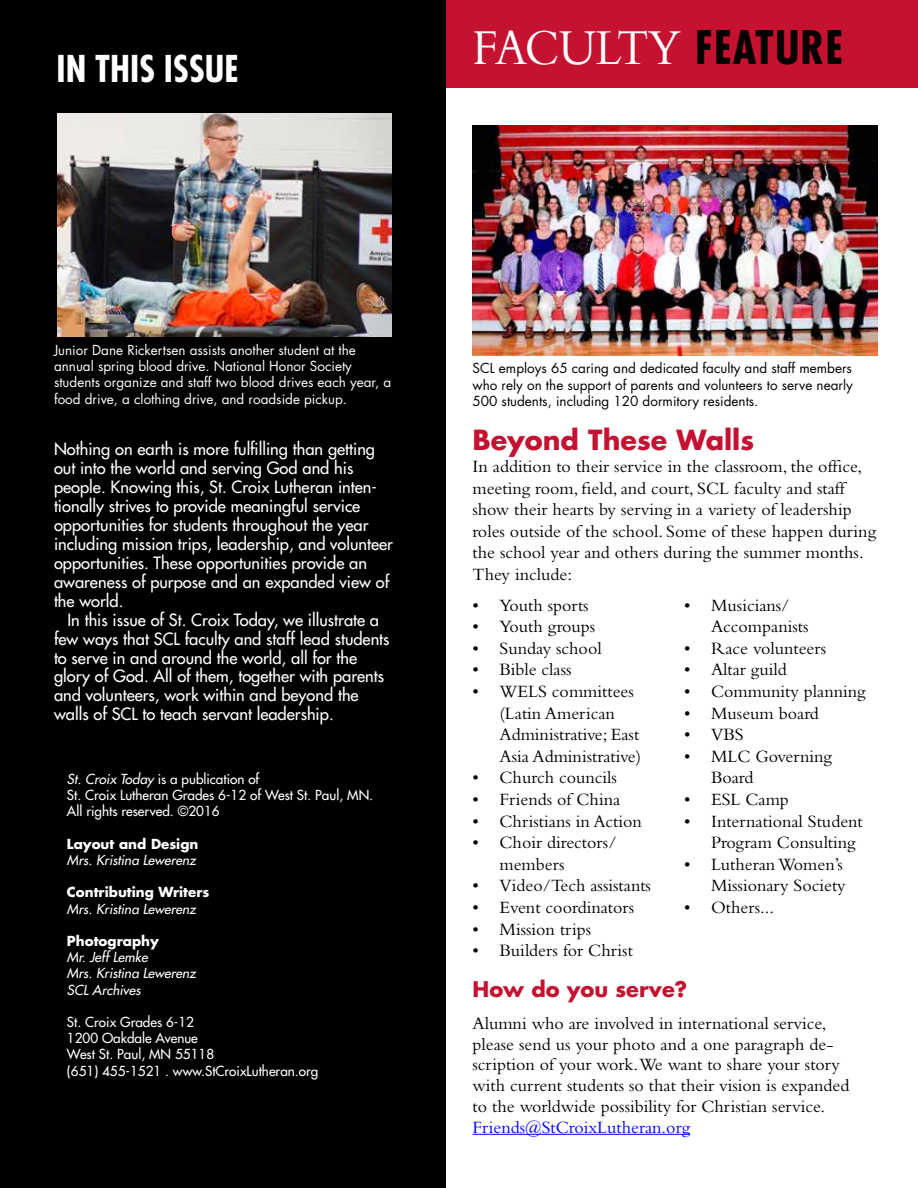
<style>
.page{position:relative;width:918px;height:1188px;background:#fff}
.page>*{position:absolute;margin:0;border:0;box-sizing:border-box;transform-origin:0 0}
.t1{font:52.5px "Bembo";letter-spacing:-.03em;color:#fff;scale:.9 1}
.t2{font:700 condensed 36px "Futura LT";color:#fff}
.t3{font:700 27px "Futura LT";color:#c41230}
.t4{font:700 21px "Futura LT";color:#c41230}
.t5{font:18px/21.6px "Bembo";color:#000}
.t6{font:18px "Bembo";color:#00f}
.t7{font:16.5px/19px "Futura LT";color:#fff}
.t8{font:13.5px/16.2px "Futura LT";color:#fff}
.t9{font:13.5px/16.2px "Futura LT";color:#fff}
.t10{font:13.5px/16.2px "Futura LT";color:#000;text-align:justify}
.t11{font:italic 13.5px/16.2px "Futura LT";color:#fff}
.t12{font:700 13.5px "Futura LT";color:#fff}
.s1{font-family:"Futura LT";font-weight:700;font-stretch:condensed;font-size:45px;color:#000}
.s2{font-style:italic}
</style>
<div class="page">
<div style="left:432px;top:0;width:486px;height:88px;background:#c41230"></div>
<img style="left:473px;top:125px;width:405px;height:230px">
<div style="left:0;top:0;width:446px;height:1188px;background:#000"></div>
<img style="left:57px;top:114px;width:335px;height:222px">
<hr style="left:473px;top:1134px;width:217px;height:1px;background:#00f">
<h2 class="t2" style="left:57px;top:47px;width:183px">IN THIS ISSUE</h2>
<h1 class="t1" style="left:473px;top:17px;width:413px">FACULTY <span class="s1">FEATURE</span></h1>
<p class="t9" style="left:54px;top:342px;width:339px">Junior Dane Rickertsen assists another student at the annual spring blood drive. National Honor Society students organize and staff two blood drives each year, a food drive, a clothing drive, and roadside pickup.</p>
<p class="t7" style="left:54px;top:439px;width:341px">Nothing on earth is more fulfilling than getting out into the world and serving God and his people. Knowing this, St. Croix Lutheran inten&shy;tionally strives to provide meaningful service opportunities for students throughout the year including mission trips, leadership, and volunteer opportunities. These opportunities provide an awareness of purpose and an expanded view of the world.</p>
<p class="t7" style="left:54px;top:610px;width:337px;text-indent:13px">In this issue of St. Croix Today, we illustrate a few ways that SCL faculty and staff lead students to serve in and around the world, all for the glory of God. All of them, together with parents and volunteers, work within and beyond the walls of SCL to teach servant leadership.</p>
<p class="t8" style="left:67px;top:771px;width:308px"><span class="s2">St. Croix Today</span> is a publication of<br>St. Croix Lutheran Grades 6-12 of West St. Paul, MN.<br>All rights reserved. ©2016</p>
<p class="t12" style="left:67px;top:835px;width:133px">Layout and Design</p>
<p class="t11" style="left:67px;top:852px;width:130px">Mrs. Kristina Lewerenz</p>
<p class="t12" style="left:67px;top:883px;width:144px">Contributing Writers</p>
<p class="t11" style="left:67px;top:901px;width:130px">Mrs. Kristina Lewerenz</p>
<p class="t12" style="left:67px;top:932px;width:94px">Photography</p>
<p class="t11" style="left:67px;top:949px;width:130px">Mr. Jeff Lemke<br>Mrs. Kristina Lewerenz<br>SCL Archives</p>
<p class="t8" style="left:67px;top:1014px;width:253px">St. Croix Grades 6-12<br>1200 Oakdale Avenue<br>West St. Paul, MN 55118<br>(651) 455-1521 . www.StCroixLutheran.org</p>
<p class="t10" style="left:473px;top:360px;width:382px">SCL employs 65 caring and dedicated faculty and staff members who rely on the support of parents and volunteers to serve nearly 500 students, including 120 dormitory residents.</p>
<h3 class="t3" style="left:473px;top:422px;width:283px">Beyond These Walls</h3>
<p class="t5" style="left:473px;top:455px;width:405px">In addition to their service in the classroom, the office, meeting room, field, and court, SCL faculty and staff show their hearts by serving in a variety of leadership roles outside of the school. Some of these happen during the school year and others during the summer months.<br>They include:</p>
<p class="t5" style="left:473px;top:594px;width:118px">• Youth sports</p>
<p class="t5" style="left:473px;top:615px;width:124px">• Youth groups</p>
<p class="t5" style="left:473px;top:637px;width:131px">• Sunday school</p>
<p class="t5" style="left:473px;top:659px;width:101px">• Bible class</p>
<p class="t5" style="left:500px;top:680px;width:143px;text-indent:-27px">• WELS committees (Latin American<br>Administrative; East<br>Asia Administrative)</p>
<p class="t5" style="left:473px;top:767px;width:146px">• Church councils</p>
<p class="t5" style="left:473px;top:788px;width:149px">• Friends of China</p>
<p class="t5" style="left:473px;top:810px;width:171px">• Christians in Action</p>
<p class="t5" style="left:500px;top:831px;width:119px;text-indent:-27px">• Choir directors/ members</p>
<p class="t5" style="left:473px;top:875px;width:180px">• Video/Tech assistants</p>
<p class="t5" style="left:473px;top:896px;width:163px">• Event coordinators</p>
<p class="t5" style="left:473px;top:918px;width:120px">• Mission trips</p>
<p class="t5" style="left:473px;top:939px;width:162px">• Builders for Christ</p>
<p class="t5" style="left:711px;top:594px;width:99px;text-indent:-27px">• Musicians/<br>Accompanists</p>
<p class="t5" style="left:684px;top:637px;width:144px">• Race volunteers</p>
<p class="t5" style="left:684px;top:659px;width:104px">• Altar guild</p>
<p class="t5" style="left:684px;top:680px;width:183px">• Community planning</p>
<p class="t5" style="left:684px;top:702px;width:136px">• Museum board</p>
<p class="t5" style="left:684px;top:723px;width:61px">• VBS</p>
<p class="t5" style="left:711px;top:745px;width:122px;text-indent:-27px">• MLC Governing<br>Board</p>
<p class="t5" style="left:684px;top:788px;width:106px">• ESL Camp</p>
<p class="t5" style="left:711px;top:810px;width:153px;text-indent:-27px">• International Student<br>Program Consulting</p>
<p class="t5" style="left:684px;top:853px;width:163px;text-align:right">• Lutheran Women’s<br>Missionary Society</p>
<p class="t5" style="left:684px;top:896px;width:92px">• Others...</p>
<p class="t4" style="left:473px;top:975px;width:216px">How do you serve?</p>
<p class="t5" style="left:473px;top:1013px;width:379px;line-height:20.7px">Alumni who are involved in international service, please send us your photo and a one paragraph de&shy;scription of your work.We want to share your story with current students so that their vision is expanded to the worldwide possibility for Christian service.</p>
<p class="t6" style="left:473px;top:1116px;width:219px">Friends@StCroixLutheran.org</p>
</div>
